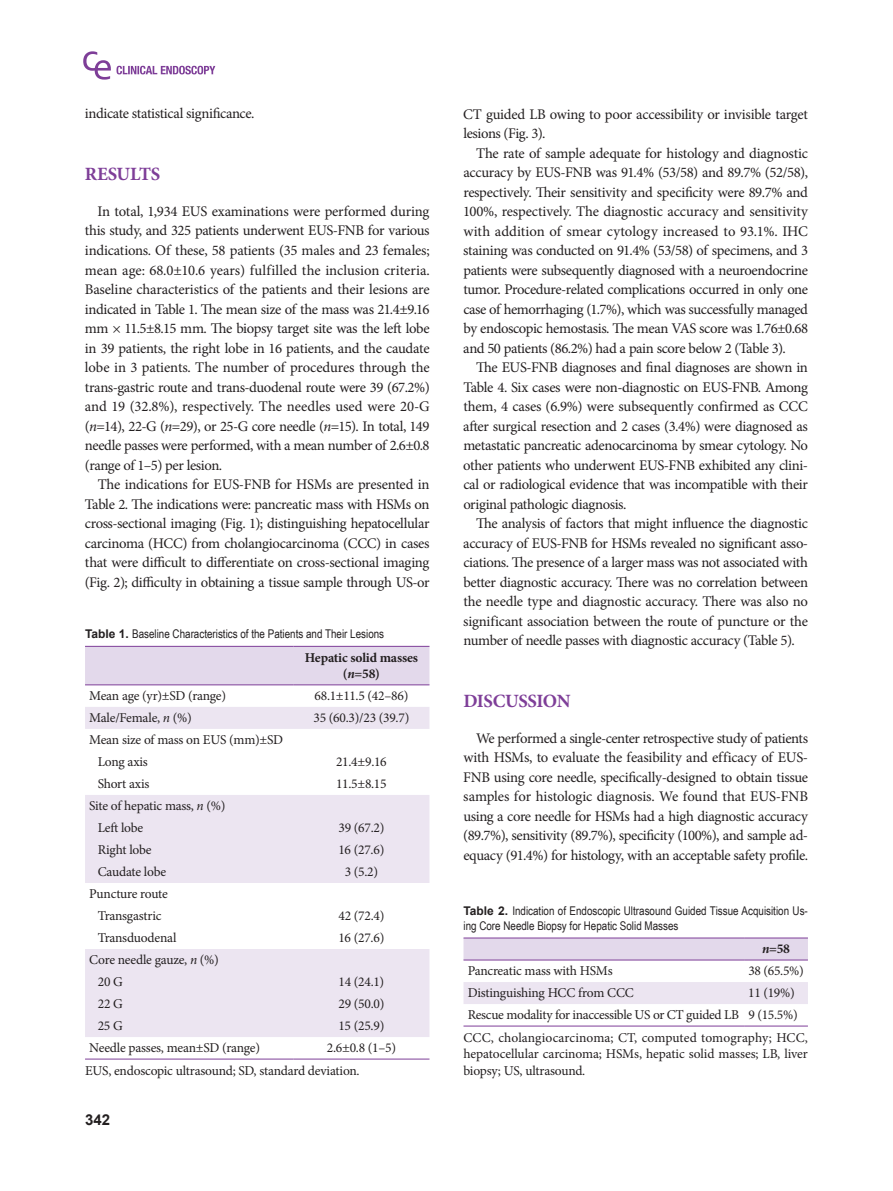
<style>
.page{position:relative;width:893px;height:1191px;background:#fff}
.page>*{position:absolute;margin:0;border:0;box-sizing:border-box;transform-origin:0 0}
.t1{font:700 18.75px "Minion Pro";color:#7e3e98}
.t2{font:700 15px "Arial";color:#231f20}
.t3{font:14.7px/19.5px "Minion Pro";letter-spacing:-.025em;color:#231f20;text-align:justify}
.t4{font:13.5px/22px "Minion Pro";letter-spacing:-.015em;color:#231f20}
.t5{font:13.5px "Minion Pro";letter-spacing:.005em;color:#231f20}
.t6{font:700 13.5px/16.5px "Minion Pro";letter-spacing:-.015em;color:#231f20;text-align:center}
.t7{font:12px/15px "Arial Narrow";color:#231f20}
.s1{font-style:italic}
.s2{font-family:"Arial";font-weight:700}
</style>
<div class="page">
<svg style="left:117px;top:66px;width:98px;height:8px"></svg>
<svg style="left:83px;top:51px;width:28px;height:29px"></svg>
<div style="left:85px;top:647px;width:344px;height:37px;background:#e3d9eb"></div>
<svg style="left:85px;top:707px;width:344px;height:330px;fill:#ece5f1"></svg>
<hr style="left:85px;top:646px;width:208px;height:1px;background:#7e3e98">
<hr style="left:293px;top:646px;width:136px;height:1px;background:#7e3e98">
<hr style="left:85px;top:684px;width:208px;height:1px;background:#7e3e98">
<hr style="left:293px;top:684px;width:136px;height:1px;background:#7e3e98">
<hr style="left:85px;top:1058px;width:208px;height:1px;background:#7e3e98">
<hr style="left:293px;top:1058px;width:136px;height:1px;background:#7e3e98">
<div style="left:463px;top:938px;width:345px;height:21px;background:#e3d9eb"></div>
<div style="left:463px;top:982px;width:345px;height:22px;background:#ece5f1"></div>
<hr style="left:463px;top:1025px;width:281px;height:1px;background:#7e3e98">
<hr style="left:744px;top:1025px;width:64px;height:1px;background:#7e3e98">
<hr style="left:463px;top:937px;width:281px;height:1px;background:#7e3e98">
<hr style="left:744px;top:937px;width:64px;height:1px;background:#7e3e98">
<hr style="left:463px;top:959px;width:281px;height:1px;background:#7e3e98">
<hr style="left:744px;top:959px;width:64px;height:1px;background:#7e3e98">
<p class="t3" style="left:85px;top:104px;width:171px">indicate statistical significance.</p>
<p class="t1" style="left:85px;top:161px;width:24px">Resul</p>
<p class="t1" style="left:139px;top:161px;width:21px">ts</p>
<p class="t3" style="left:85px;top:202px;width:347px;text-indent:13px">In total, 1,934 EUS examinations were performed during this study, and 325 patients underwent EUS-FNB for various indications. Of these, 58 patients (35 males and 23 females; mean age: 68.0±10.6 years) fulfilled the inclusion criteria.<br>Baseline characteristics of the patients and their lesions are indicated in Table 1. The mean size of the mass was 21.4±9.16 mm × 11.5±8.15 mm. The biopsy target site was the left lobe in 39 patients, the right lobe in 16 patients, and the caudate lobe in 3 patients. The number of procedures through the trans-gastric route and trans-duodenal route were 39 (67.2%) and 19 (32.8%), respectively. The needles used were 20-G (<span class="s1">n</span>=14), 22-G (<span class="s1">n</span>=29), or 25-G core needle (<span class="s1">n</span>=15). In total, 149 needle passes were performed, with a mean number of 2.6±0.8 (range of 1–5) per lesion.</p>
<p class="t3" style="left:85px;top:475px;width:346px;text-indent:13px">The indications for EUS-FNB for HSMs are presented in Table 2. The indications were: pancreatic mass with HSMs on cross-sectional imaging (Fig. 1); distinguishing hepatocellular carcinoma (HCC) from cholangiocarcinoma (CCC) in cases that were difficult to differentiate on cross-sectional imaging (Fig. 2); difficulty in obtaining a tissue sample through US-or</p>
<p class="t7" style="left:85px;top:625px;width:301px"><span class="s2">Table 1.</span> Baseline Characteristics of the Patients and Their Lesions</p>
<p class="t6" style="left:305px;top:649px;width:115px">Hepatic solid masses (<span class="s1">n</span>=58)</p>
<p class="t4" style="left:89px;top:685px;width:138px">Mean age (yr)±SD (range)</p>
<p class="t4" style="left:315px;top:685px;width:95px">68.1±11.5 (42–86)</p>
<p class="t4" style="left:89px;top:707px;width:104px">Male/Female, <span class="s1">n</span> (%)</p>
<p class="t4" style="left:314px;top:707px;width:97px">35 (60.3)/23 (39.7)</p>
<p class="t4" style="left:98px;top:729px;width:187px;text-indent:-8px">Mean size of mass on EUS (mm)±SD<br>Long axis</p>
<p class="t4" style="left:336px;top:751px;width:52px">21.4±9.16</p>
<p class="t4" style="left:98px;top:773px;width:53px">Short axis</p>
<p class="t4" style="left:336px;top:773px;width:52px">11.5±8.15</p>
<p class="t4" style="left:98px;top:795px;width:129px;text-indent:-9px">Site of hepatic mass, <span class="s1">n</span> (%)<br>Left lobe</p>
<p class="t4" style="left:338px;top:817px;width:47px">39 (67.2)</p>
<p class="t4" style="left:98px;top:839px;width:55px">Right lobe</p>
<p class="t4" style="left:338px;top:839px;width:47px">16 (27.6)</p>
<p class="t4" style="left:98px;top:861px;width:70px">Caudate lobe</p>
<p class="t4" style="left:345px;top:861px;width:35px">3 (5.2)</p>
<p class="t4" style="left:89px;top:883px;width:80px;text-align:center">Puncture route<br>Transgastric</p>
<p class="t4" style="left:338px;top:905px;width:48px">42 (72.4)</p>
<p class="t4" style="left:98px;top:927px;width:80px">Transduodenal</p>
<p class="t4" style="left:338px;top:927px;width:47px">16 (27.6)</p>
<p class="t4" style="left:98px;top:949px;width:123px;text-indent:-9px">Core needle gauze, <span class="s1">n</span> (%)<br>20 G</p>
<p class="t4" style="left:338px;top:971px;width:47px">14 (24.1)</p>
<p class="t4" style="left:98px;top:993px;width:27px">22 G</p>
<p class="t4" style="left:338px;top:993px;width:47px">29 (50.0)</p>
<p class="t4" style="left:98px;top:1015px;width:27px">25 G</p>
<p class="t4" style="left:338px;top:1015px;width:47px">15 (25.9)</p>
<p class="t4" style="left:89px;top:1037px;width:172px">Needle passes, mean±SD (range)</p>
<p class="t4" style="left:85px;top:1037px;width:312px;text-indent:242px">2.6±0.8 (1–5)<br>EUS, endoscopic ultrasound; SD, standard deviation.</p>
<p class="t2" style="left:85px;top:1109px;width:27px">342</p>
<p class="t3" style="left:463px;top:104px;width:346px">CT guided LB owing to poor accessibility or invisible target lesions (Fig. 3).</p>
<p class="t3" style="left:463px;top:143px;width:347px;text-indent:13px">The rate of sample adequate for histology and diagnostic accuracy by EUS-FNB was 91.4% (53/58) and 89.7% (52/58), respectively. Their sensitivity and specificity were 89.7% and 100%, respectively. The diagnostic accuracy and sensitivity with addition of smear cytology increased to 93.1%. IHC staining was conducted on 91.4% (53/58) of specimens, and 3 patients were subsequently diagnosed with a neuroendocrine tumor. Procedure-related complications occurred in only one case of hemorrhaging (1.7%), which was successfully managed by endoscopic hemostasis. The mean VAS score was 1.76±0.68 and 50 patients (86.2%) had a pain score below 2 (Table 3).</p>
<p class="t3" style="left:463px;top:358px;width:346px;text-indent:13px">The EUS-FNB diagnoses and final diagnoses are shown in Table 4. Six cases were non-diagnostic on EUS-FNB. Among them, 4 cases (6.9%) were subsequently confirmed as CCC after surgical resection and 2 cases (3.4%) were diagnosed as metastatic pancreatic adenocarcinoma by smear cytology. No other patients who underwent EUS-FNB exhibited any clini&shy;cal or radiological evidence that was incompatible with their original pathologic diagnosis.</p>
<p class="t3" style="left:463px;top:514px;width:346px;text-indent:13px">The analysis of factors that might influence the diagnostic accuracy of EUS-FNB for HSMs revealed no significant asso&shy;ciations. The presence of a larger mass was not associated with better diagnostic accuracy. There was no correlation between the needle type and diagnostic accuracy. There was also no significant association between the route of puncture or the number of needle passes with diagnostic accuracy (Table 5).</p>
<p class="t1" style="left:463px;top:688px;width:11px">Discussi</p>
<p class="t1" style="left:543px;top:688px;width:26px">on</p>
<p class="t3" style="left:463px;top:728px;width:346px;text-indent:13px">We performed a single-center retrospective study of patients with HSMs, to evaluate the feasibility and efficacy of EUS-FNB using core needle, specifically-designed to obtain tissue samples for histologic diagnosis. We found that EUS-FNB using a core needle for HSMs had a high diagnostic accuracy (89.7%), sensitivity (89.7%), specificity (100%), and sample ad&shy;equacy (91.4%) for histology, with an acceptable safety profile.</p>
<p class="t7" style="left:463px;top:902px;width:346px"><span class="s2">Table 2.</span> Indication of Endoscopic Ultrasound Guided Tissue Acquisition Us&shy;ing Core Needle Biopsy for Hepatic Solid Masses</p>
<p class="t6" style="left:762px;top:940px;width:29px"><span class="s1">n</span>=58</p>
<p class="t4" style="left:468px;top:960px;width:146px">Pancreatic mass with HSMs</p>
<p class="t4" style="left:748px;top:960px;width:57px">38 (65.5%)</p>
<p class="t4" style="left:468px;top:982px;width:168px">Distinguishing HCC from CCC</p>
<p class="t4" style="left:748px;top:982px;width:48px">11 (19%)</p>
<p class="t4" style="left:468px;top:1004px;width:332px">Rescue modality for inaccessible US or CT guided LB 9 (15.5%)</p>
<p class="t5" style="left:463px;top:1028px;width:346px">CCC, cholangiocarcinoma; CT, computed tomography; HCC,</p>
<p class="t4" style="left:463px;top:1045px;width:346px;line-height:16.5px">hepatocellular carcinoma; HSMs, hepatic solid masses; LB, liver biopsy; US, ultrasound.</p>
</div>
